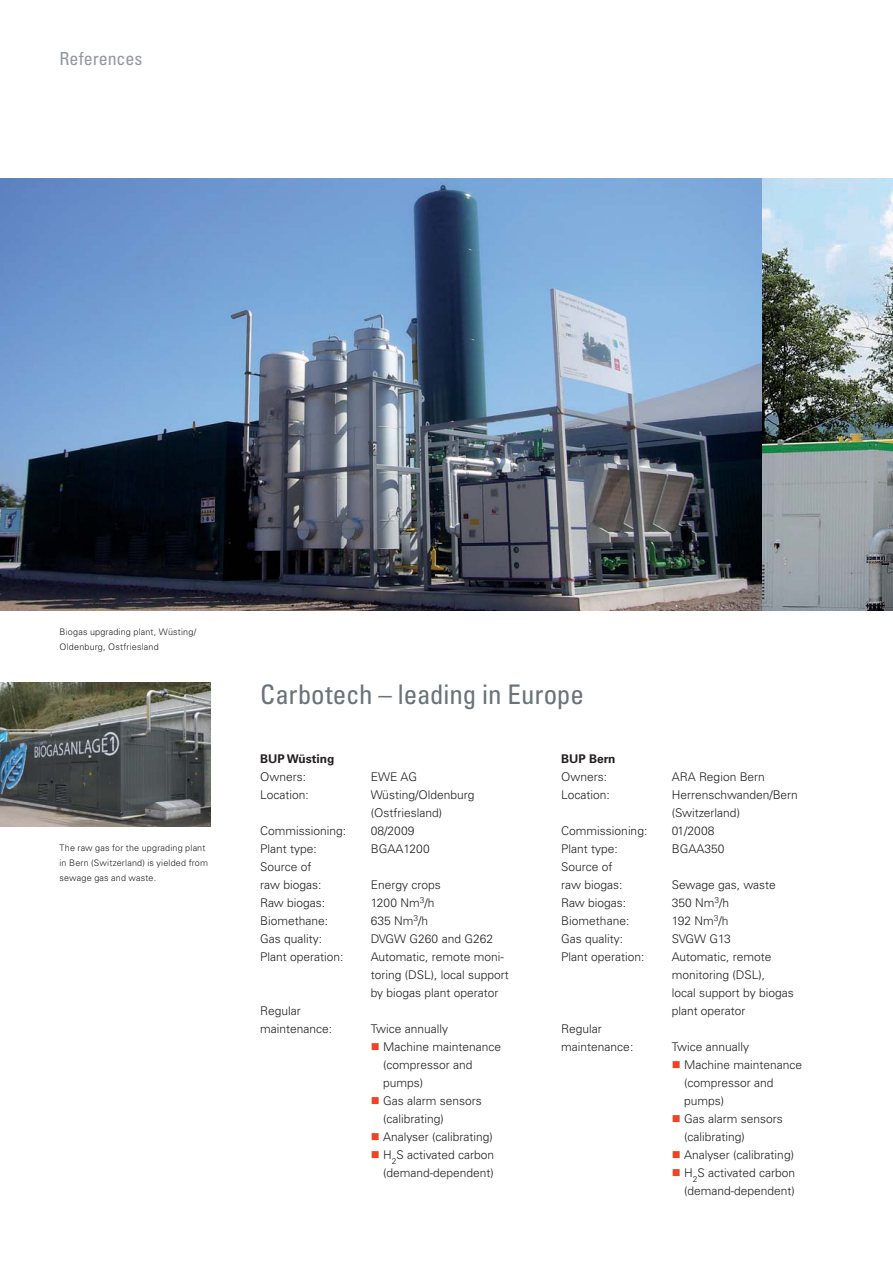
<style>
.page{position:relative;width:893px;height:1263px;background:#fff}
.page>*{position:absolute;margin:0;border:0;box-sizing:border-box;transform-origin:0 0}
.t1{font:condensed 27px "Univers LTCYR 57";color:#69737a}
.t2{font:condensed 18px "Univers LTCYR 57";letter-spacing:.005em;color:#8f9aa0}
.t3{font:300 12px/18px "Univers LTCYR 45";color:#231f20}
.t4{font:700 12px "Univers LTCYR 65";color:#231f20}
.t5{font:300 9px/15px "Univers LTCYR 45";letter-spacing:.02em;color:#231f20}
.s1{color:#ef4423}
</style>
<div class="page">
<img style="left:0;top:179px;width:762px;height:432px">
<img style="left:0;top:683px;width:210px;height:144px">
<img style="left:762px;top:179px;width:131px;height:432px">
<h2 class="t2" style="left:60px;top:50px;width:84px">References</h2>
<p class="t5" style="left:60px;top:625px;width:138px">Biogas upgrading plant, Wüsting/<br>Oldenburg, Ostfriesland</p>
<p class="t5" style="left:60px;top:841px;width:150px">The raw gas for the upgrading plant in Bern (Switzerland) is yielded from sewage gas and waste.</p>
<h1 class="t1" style="left:260px;top:682px;width:325px">Carbotech – leading in Europe</h1>
<p class="t4" style="left:260px;top:755px;width:76px">BUP Wüsting</p>
<p class="t3" style="left:260px;top:769px;width:47px">Owners:</p>
<p class="t3" style="left:371px;top:769px;width:48px">EWE AG</p>
<p class="t3" style="left:260px;top:787px;width:50px">Location:</p>
<p class="t3" style="left:371px;top:787px;width:105px">Wüsting/Oldenburg (Ostfriesland)</p>
<p class="t3" style="left:260px;top:823px;width:88px">Commissioning:</p>
<p class="t3" style="left:371px;top:823px;width:45px">08/2009</p>
<p class="t3" style="left:260px;top:841px;width:58px">Plant type:</p>
<p class="t3" style="left:371px;top:841px;width:61px">BGAA1200</p>
<p class="t3" style="left:260px;top:859px;width:63px">Source of raw biogas:</p>
<p class="t3" style="left:371px;top:877px;width:72px">Energy crops</p>
<p class="t3" style="left:260px;top:895px;width:66px">Raw biogas:</p>
<p class="t3" style="left:371px;top:895px;width:65px">1200 Nm<sup>3</sup>/h</p>
<p class="t3" style="left:260px;top:913px;width:70px">Biomethane:</p>
<p class="t3" style="left:371px;top:913px;width:59px">635 Nm<sup>3</sup>/h</p>
<p class="t3" style="left:260px;top:931px;width:64px">Gas quality:</p>
<p class="t3" style="left:371px;top:931px;width:124px">DVGW G260 and G262</p>
<p class="t3" style="left:260px;top:949px;width:85px">Plant operation:</p>
<p class="t3" style="left:371px;top:949px;width:140px">Automatic, remote moni&shy;toring (DSL), local support by biogas plant operator</p>
<p class="t3" style="left:260px;top:1003px;width:74px">Regular maintenance:</p>
<p class="t3" style="left:371px;top:1021px;width:79px">Twice annually</p>
<p class="t3" style="left:383px;top:1039px;width:120px;text-indent:-12px"><span class="s1">■</span> Machine maintenance (compressor and pumps)</p>
<p class="t3" style="left:383px;top:1093px;width:100px;text-indent:-12px"><span class="s1">■</span> Gas alarm sensors (calibrating)</p>
<p class="t3" style="left:371px;top:1129px;width:124px"><span class="s1">■</span> Analyser (calibrating)</p>
<p class="t3" style="left:371px;top:1147px;width:125px;text-align:right"><span class="s1">■</span> H<sub>2</sub>S activated carbon (demand-dependent)</p>
<p class="t4" style="left:561px;top:755px;width:56px">BUP Bern</p>
<p class="t3" style="left:561px;top:769px;width:47px">Owners:</p>
<p class="t3" style="left:672px;top:769px;width:94px">ARA Region Bern</p>
<p class="t3" style="left:561px;top:787px;width:50px">Location:</p>
<p class="t3" style="left:672px;top:787px;width:128px">Herrenschwanden/Bern (Switzerland)</p>
<p class="t3" style="left:561px;top:823px;width:88px">Commissioning:</p>
<p class="t3" style="left:672px;top:823px;width:44px">01/2008</p>
<p class="t3" style="left:561px;top:841px;width:58px">Plant type:</p>
<p class="t3" style="left:672px;top:841px;width:54px">BGAA350</p>
<p class="t3" style="left:561px;top:859px;width:63px">Source of raw biogas:</p>
<p class="t3" style="left:672px;top:877px;width:105px">Sewage gas, waste</p>
<p class="t3" style="left:561px;top:895px;width:66px">Raw biogas:</p>
<p class="t3" style="left:672px;top:895px;width:59px">350 Nm<sup>3</sup>/h</p>
<p class="t3" style="left:561px;top:913px;width:70px">Biomethane:</p>
<p class="t3" style="left:672px;top:913px;width:58px">192 Nm<sup>3</sup>/h</p>
<p class="t3" style="left:561px;top:931px;width:64px">Gas quality:</p>
<p class="t3" style="left:672px;top:931px;width:61px">SVGW G13</p>
<p class="t3" style="left:561px;top:949px;width:85px">Plant operation:</p>
<p class="t3" style="left:672px;top:949px;width:123px">Automatic, remote monitoring (DSL),<br>local support by biogas plant operator</p>
<p class="t3" style="left:561px;top:1021px;width:74px">Regular maintenance:</p>
<p class="t3" style="left:672px;top:1039px;width:79px">Twice annually</p>
<p class="t3" style="left:684px;top:1057px;width:120px;text-indent:-12px"><span class="s1">■</span> Machine maintenance (compressor and pumps)</p>
<p class="t3" style="left:684px;top:1111px;width:100px;text-indent:-12px"><span class="s1">■</span> Gas alarm sensors (calibrating)</p>
<p class="t3" style="left:672px;top:1147px;width:124px"><span class="s1">■</span> Analyser (calibrating)</p>
<p class="t3" style="left:672px;top:1165px;width:125px;text-align:right"><span class="s1">■</span> H<sub>2</sub>S activated carbon (demand-dependent)</p>
</div>
